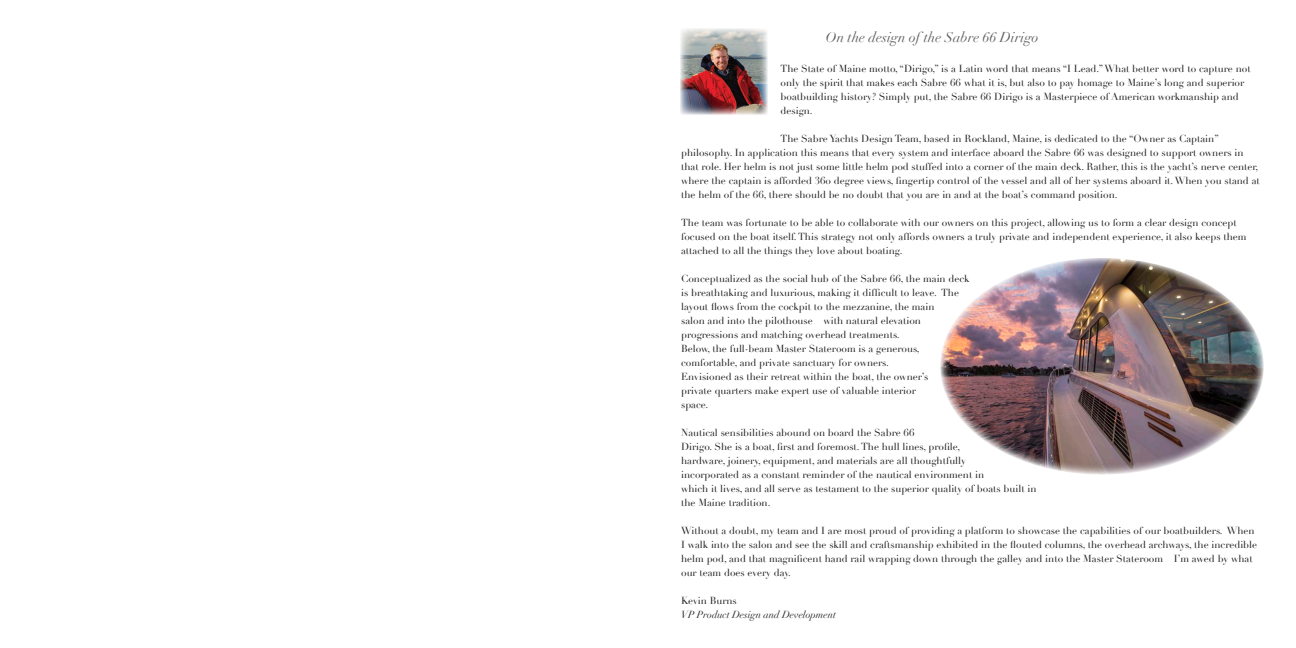
<style>
.page{position:relative;width:1296px;height:648px;background:#fff}
.page>*{position:absolute;margin:0;border:0;box-sizing:border-box;transform-origin:0 0}
.captions_paragraph{font:italic 14px "Didot";color:#5d5b5a}
.captions_paragraph-2{font:10px/14px "Didot";color:#231f20}
.captions_paragraph-3{font:italic 10px "Didot";color:#231f20}
</style>
<div class="page">
<img style="left:681px;top:28px;width:86px;height:87px">
<img style="left:940px;top:258px;width:324px;height:217px">
<p class="captions_paragraph" style="left:826px;top:29px;width:214px">On the design of the Sabre 66 Dirigo</p>
<p class="captions_paragraph-2" style="left:781px;top:61px;width:472px">The State of Maine motto, “Dirigo,” is a Latin word that means “I Lead.” What better word to capture not only the spirit that makes each Sabre 66 what it is, but also to pay homage to Maine’s long and superior boatbuilding history? Simply put, the Sabre 66 Dirigo is a Masterpiece of American workmanship and design.</p>
<p class="captions_paragraph-2" style="left:681px;top:131px;width:580px;text-indent:99px">The Sabre Yachts Design Team, based in Rockland, Maine, is dedicated to the “Owner as Captain” philosophy. In application this means that every system and interface aboard the Sabre 66 was designed to support owners in that role. Her helm is not just some little helm pod stuffed into a corner of the main deck. Rather, this is the yacht’s nerve center, where the captain is afforded 360 degree views, fingertip control of the vessel and all of her systems aboard it. When you stand at the helm of the 66, there should be no doubt that you are in and at the boat’s command position.</p>
<p class="captions_paragraph-2" style="left:681px;top:215px;width:567px">The team was fortunate to be able to collaborate with our owners on this project, allowing us to form a clear design concept focused on the boat itself. This strategy not only affords owners a truly private and independent experience, it also keeps them attached to all the things they love about boating.</p>
<p class="captions_paragraph-2" style="left:681px;top:271px;width:290px">Conceptualized as the social hub of the Sabre 66, the main deck is breathtaking and luxurious, making it difficult to leave. The layout flows from the cockpit to the mezzanine, the main<br>salon and into the pilothouse – with natural elevation progressions and matching overhead treatments.<br>Below, the full-beam Master Stateroom is a generous, comfortable, and private sanctuary for owners.<br>Envisioned as their retreat within the boat, the owner’s<br>private quarters make expert use of valuable interior<br>space.</p>
<p class="captions_paragraph-2" style="left:681px;top:425px;width:357px">Nautical sensibilities abound on board the Sabre 66<br>Dirigo. She is a boat, first and foremost. The hull lines, profile,<br>hardware, joinery, equipment, and materials are all thoughtfully<br>incorporated as a constant reminder of the nautical environment in<br>which it lives, and all serve as testament to the superior quality of boats built in the Maine tradition.</p>
<p class="captions_paragraph-2" style="left:681px;top:523px;width:578px">Without a doubt, my team and I are most proud of providing a platform to showcase the capabilities of our boatbuilders. When I walk into the salon and see the skill and craftsmanship exhibited in the flouted columns, the overhead archways, the incredible helm pod, and that magnificent hand rail wrapping down through the galley and into the Master Stateroom – I’m awed by what our team does every day.</p>
<p class="captions_paragraph-2" style="left:681px;top:593px;width:57px">Kevin Burns</p>
<p class="captions_paragraph-3" style="left:681px;top:608px;width:156px">VP Product Design and Development</p>
</div>
